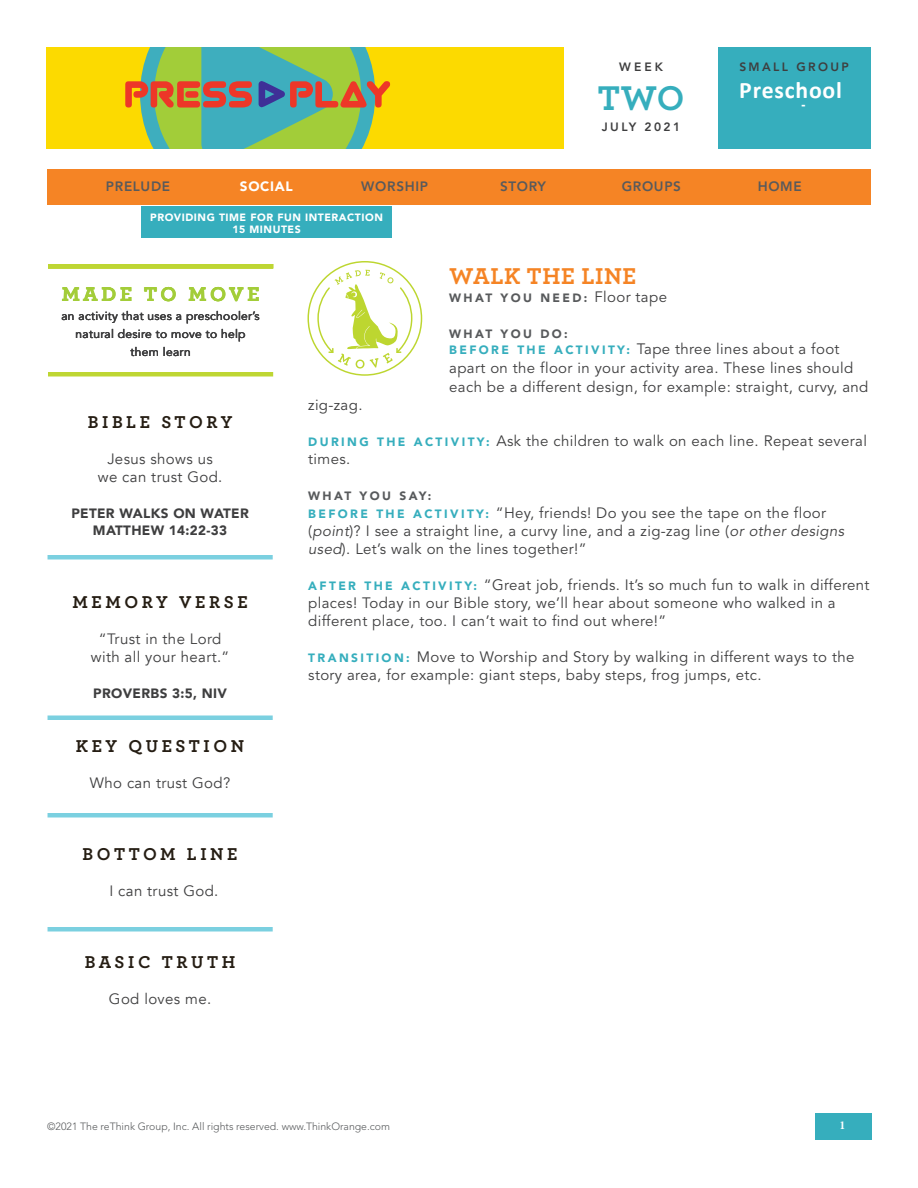
<style>
.page{position:relative;width:918px;height:1188px;background:#fff}
.page>*{position:absolute;margin:0;border:0;box-sizing:border-box;transform-origin:0 0}
.t1{font:700 36px "Archer Pro";color:#36aebd}
.t2{font:700 24px "Archer Pro";letter-spacing:.025em;color:#f58425}
.t3{font:700 23.7px "Calibri";letter-spacing:.03em;color:#fff}
.t4{font:700 21px "Archer Pro";letter-spacing:.165em;color:#a3cd39}
.t5{font:700 18px "Archer Pro";letter-spacing:.2em;color:#251d13}
.t6{font:15px/18px "Avenir LT Std";letter-spacing:.025em;color:#3e3e3f}
.t7{font:15px/18px "Avenir";letter-spacing:.025em;color:#3e3e3f;text-align:center}
.t8{font:900 13.5px/18px "Avenir";letter-spacing:.025em;color:#3e3e3f;text-align:center}
.t9{font:800 13.5px "Avenir LT Std";letter-spacing:.05em;color:#585a5c}
.t10{font:900 13.5px "Avenir LT Std";letter-spacing:.05em;color:#fff}
.Paragraph_Style_1{font:12px/18px "Avenir LT Std";letter-spacing:.025em;color:#3e3e3f;text-align:center}
.t11{font:900 12px "Avenir LT Std";letter-spacing:.2em;color:#585a5c}
.t12{font:800 12px "Avenir LT Std";letter-spacing:.2em;color:#3e3e3f}
.t13{font:700 12px "Minion Pro";color:#fff}
.t14{font:300 10.5px "Avenir LT Std";color:#585a5c}
.t15{font:900 10.5px/12px "Avenir LT Std";letter-spacing:.05em;color:#fff;text-align:center}
.s1{font-weight:400;font-size:15px;color:#3e3e3f}
.s2{font-weight:900;font-size:12px;color:#36aebd}
.s3{font-style:italic}
</style>
<div class="page">
<div style="left:46px;top:47px;width:612px;height:102px;background:#fcda00"></div>
<svg style="left:125px;top:47px;width:265px;height:102px;background:#8dac66"></svg>
<div style="left:717px;top:47px;width:154px;height:102px;background:#36aebd"></div>
<div style="left:564px;top:44px;width:153px;height:108px;background:#fff"></div>
<div style="left:48px;top:555px;width:225px;height:5px;background:#7bd0e0"></div>
<hr style="left:48px;top:716px;width:225px;height:4px;background:#7bd0e0">
<div style="left:48px;top:813px;width:225px;height:5px;background:#7bd0e0"></div>
<div style="left:48px;top:927px;width:225px;height:5px;background:#7bd0e0"></div>
<div style="left:141px;top:206px;width:251px;height:32px;background:#36aebd"></div>
<div style="left:47px;top:170px;width:824px;height:36px;background:#f58425"></div>
<div style="left:815px;top:1113px;width:57px;height:27px;background:#36aebd"></div>
<svg style="left:308px;top:261px;width:114px;height:115px"></svg>
<hr style="left:48px;top:372px;width:225px;height:4px;background:#bed633">
<hr style="left:48px;top:264px;width:225px;height:4px;background:#bed633">
<p class="t12" style="left:619px;top:59px;width:45px">WEEK</p>
<h1 class="t1" style="left:598px;top:69px;width:88px">TWO</h1>
<p class="t12" style="left:602px;top:120px;width:80px">JULY 2021</p>
<p class="t12" style="left:739px;top:59px;width:111px">SMALL GROUP</p>
<h3 class="t3" style="left:739px;top:74px;width:104px">Preschool</h3>
<p class="t10" style="left:802px;top:96px;width:5px">-</p>
<p class="t9" style="left:106px;top:178px;width:66px">PRELUDE</p>
<p class="t10" style="left:240px;top:178px;width:54px">SOCIAL</p>
<p class="t9" style="left:361px;top:178px;width:68px">WORSHIP</p>
<p class="t9" style="left:500px;top:178px;width:47px">STORY</p>
<p class="t9" style="left:622px;top:178px;width:61px">GROUPS</p>
<p class="t9" style="left:758px;top:178px;width:46px">HOME</p>
<p class="t15" style="left:150px;top:211px;width:234px">PROVIDING TIME FOR FUN INTERACTION<br>15 MINUTES</p>
<p class="t4" style="left:62px;top:278px;width:199px">MADE TO MOVE</p>
<p class="Paragraph_Style_1" style="left:61px;top:307px;width:200px">an activity that uses a preschooler’s natural desire to move to help them learn</p>
<p class="t2" style="left:449px;top:257px;width:189px">WALK THE LINE</p>
<p class="t11" style="left:449px;top:290px;width:219px">WHAT YOU NEED: <span class="s1">Floor tape</span></p>
<p class="t11" style="left:449px;top:326px;width:120px">WHAT YOU DO:</p>
<p class="t6" style="left:449px;top:340px;width:421px;line-height:18.6px"><span class="s2">BEFORE THE ACTIVIT Y:</span> Tape three lines about a foot apart on the floor in your activity area. These lines should each be a different design, for example: straight, curvy, and</p>
<p class="t5" style="left:88px;top:407px;width:146px">BIBLE STORY</p>
<p class="t7" style="left:98px;top:450px;width:126px">Jesus shows us we can trust God.</p>
<p class="t8" style="left:71px;top:503px;width:179px">PETER WALKS ON WATER<br>MATTHEW 14:22-33</p>
<p class="t5" style="left:72px;top:587px;width:177px">MEMORY VERSE</p>
<p class="t7" style="left:91px;top:630px;width:140px">“Trust in the Lord with all your heart.”</p>
<p class="t8" style="left:93px;top:683px;width:135px">PROVERBS 3:5, NIV</p>
<p class="t5" style="left:76px;top:731px;width:170px">KEY QUESTION</p>
<p class="t7" style="left:90px;top:774px;width:142px">Who can trust God?</p>
<p class="t5" style="left:83px;top:839px;width:156px">BOTTOM LINE</p>
<p class="t7" style="left:109px;top:882px;width:111px">I can trust God.</p>
<p class="t5" style="left:85px;top:947px;width:152px">BASIC TRUTH</p>
<p class="t7" style="left:109px;top:990px;width:104px">God loves me.</p>
<p class="t6" style="left:308px;top:396px;width:56px">zig-zag.</p>
<p class="t6" style="left:308px;top:432px;width:560px"><span class="s2">D U R I N G T H E A C T I V I T Y:</span> Ask the children to walk on each line. Repeat several times.</p>
<p class="t11" style="left:308px;top:488px;width:125px">WHAT YOU SAY:</p>
<p class="t6" style="left:308px;top:504px;width:538px"><span class="s2">B E F O R E T H E A C T I V I T Y:</span> “Hey, friends! Do you see the tape on the floor (<span class="s3">point</span>)? I see a straight line, a curvy line, and a zig-zag line (<span class="s3">or other designs used</span>). Let’s walk on the lines together!”</p>
<p class="t6" style="left:308px;top:576px;width:563px"><span class="s2">A F T E R T H E A C T I V I T Y:</span> “Great job, friends. It’s so much fun to walk in different places! Today in our Bible story, we’ll hear about someone who walked in a different place, too. I can’t wait to find out where!”</p>
<p class="t6" style="left:308px;top:648px;width:548px"><span class="s2">T R A N S I T I O N :</span> Move to Worship and Story by walking in different ways to the story area, for example: giant steps, baby steps, frog jumps, etc.</p>
<p class="t14" style="left:47px;top:1120px;width:344px">©2021 The reThink Group, Inc. All rights reserved. www.ThinkOrange.com</p>
<p class="t13" style="left:840px;top:1116px;width:7px">1</p>
</div>
